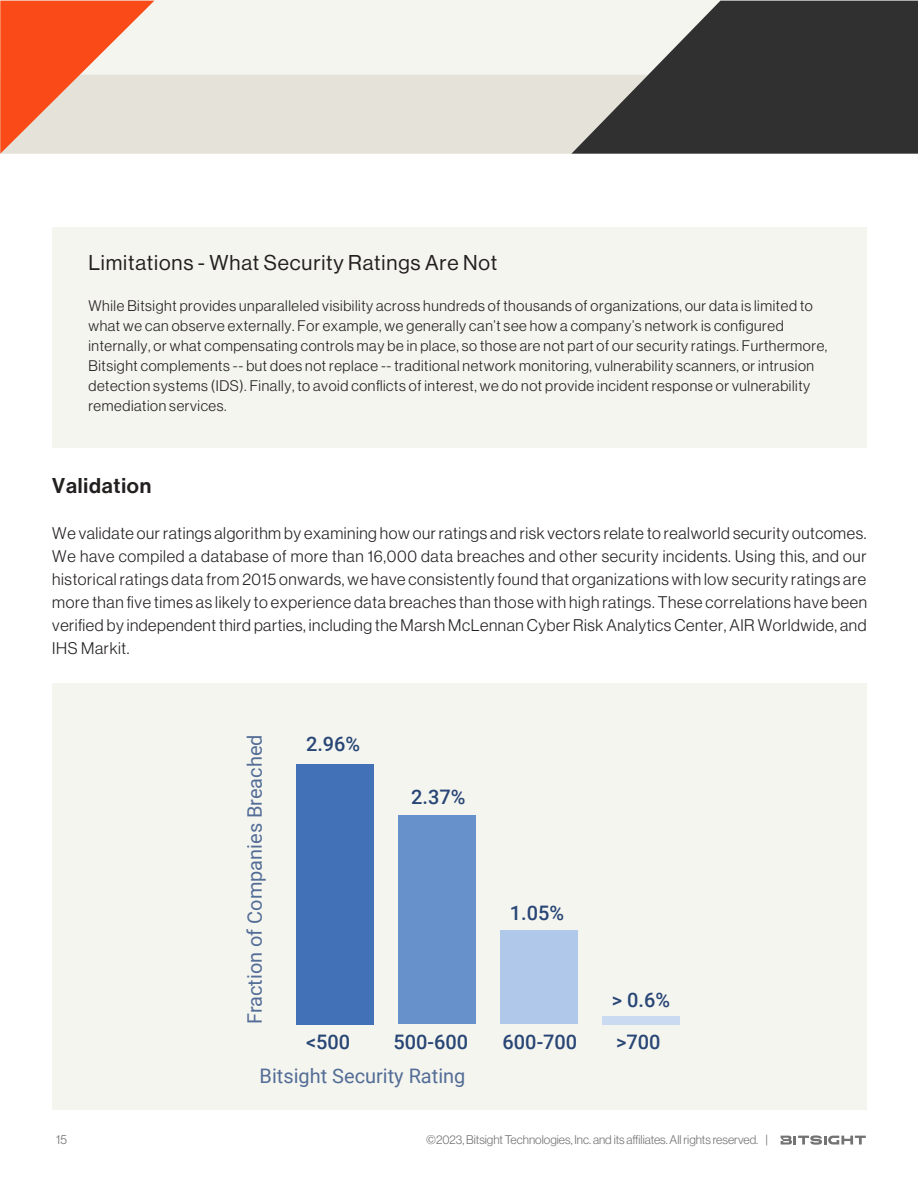
<style>
.page{position:relative;width:918px;height:1188px;background:#fff}
.page>*{position:absolute;margin:0;border:0;box-sizing:border-box;transform-origin:0 0}
.t1{font:21px "N Haas Grotesk DS Pro 55 Rg";letter-spacing:.04em;color:#231f1f}
.t2{font:21px "N Haas Grotesk DS Pro 65 Md";letter-spacing:.04em;color:#231f1f}
.t3{font:19.95px "Roboto";color:#536d96}
.t4{font:500 19.95px "Roboto";color:#284675}
.t5{font:16.5px/23.1px "N Haas Grotesk DS Pro 45 Lt";letter-spacing:.035em;color:#231f1f;text-align:justify}
.t6{font:15px/20.1px "N Haas Grotesk DS Pro 45 Lt";letter-spacing:.04em;color:#231f1f}
.t7{font:300 12.9px "Neue Haas Display";color:#737373}
.t8{font:300 12.3px "Neue Haas Display";color:#737373}
</style>
<div class="page">
<div style="left:1px;top:1px;width:917px;height:153px;background:#f5f5f0"></div>
<div style="left:154px;top:75px;width:417px;height:79px;background:#e5e3d9"></div>
<svg style="left:0;top:1px;width:154px;height:153px;background:#f0987b"></svg>
<svg style="left:571px;top:1px;width:347px;height:153px;fill:#303030"></svg>
<svg style="left:781px;top:1135px;width:85px;height:10px"></svg>
<div style="left:52px;top:227px;width:815px;height:220px;background:#f5f5f0"></div>
<div style="left:52px;top:683px;width:815px;height:426px;background:#f5f5f0"></div>
<div style="left:297px;top:764px;width:77px;height:260px;background:#4271b8"></div>
<div style="left:398px;top:816px;width:77px;height:208px;background:#6791cb"></div>
<div style="left:500px;top:930px;width:78px;height:94px;background:#b0c8e9"></div>
<div style="left:603px;top:1016px;width:77px;height:8px;background:#cadaf0"></div>
<h1 class="t1" style="left:88px;top:251px;width:410px">Limitations - What Security Ratings Are Not</h1>
<p class="t6" style="left:88px;top:295px;width:740px">While Bitsight provides unparalleled visibility across hundreds of thousands of organizations, our data is limited to what we can observe externally. For example, we generally can’t see how a company’s network is configured internally, or what compensating controls may be in place, so those are not part of our security ratings. Furthermore, Bitsight complements -- but does not replace -- traditional network monitoring, vulnerability scanners, or intrusion detection systems (IDS). Finally, to avoid conflicts of interest, we do not provide incident response or vulnerability remediation services.</p>
<h1 class="t2" style="left:52px;top:473px;width:101px">Validation</h1>
<p class="t5" style="left:52px;top:521px;width:816px">We validate our ratings algorithm by examining how our ratings and risk vectors relate to realworld security outcomes.<br>We have compiled a database of more than 16,000 data breaches and other security incidents. Using this, and our historical ratings data from 2015 onwards, we have consistently found that organizations with low security ratings are more than five times as likely to experience data breaches than those with high ratings. These correlations have been verified by independent third parties, including the Marsh McLennan Cyber Risk Analytics Center, AIR Worldwide, and IHS Markit.</p>
<h2 class="t3" style="left:241px;top:1024px;width:291px;rotate:-90deg">Fraction of Companies Breached</h2>
<h2 class="t4" style="left:306px;top:730px;width:56px">2.96%</h2>
<h2 class="t4" style="left:411px;top:783px;width:56px">2.37%</h2>
<h2 class="t4" style="left:510px;top:899px;width:56px">1.05%</h2>
<h2 class="t4" style="left:612px;top:985px;width:60px">&gt; 0.6%</h2>
<h2 class="t4" style="left:306px;top:1028px;width:46px">&lt;500</h2>
<h2 class="t4" style="left:394px;top:1028px;width:76px">500-600</h2>
<h2 class="t4" style="left:503px;top:1028px;width:76px">600-700</h2>
<h2 class="t4" style="left:616px;top:1028px;width:46px">&gt;700</h2>
<h2 class="t3" style="left:260px;top:1062px;width:207px">Bitsight Security Rating</h2>
<p class="t7" style="left:56px;top:1133px;width:12px">15</p>
<p class="t8" style="left:426px;top:1133px;width:344px">©2023, Bitsight Technologies, Inc. and its affiliates. All rights reserved. |</p>
</div>
